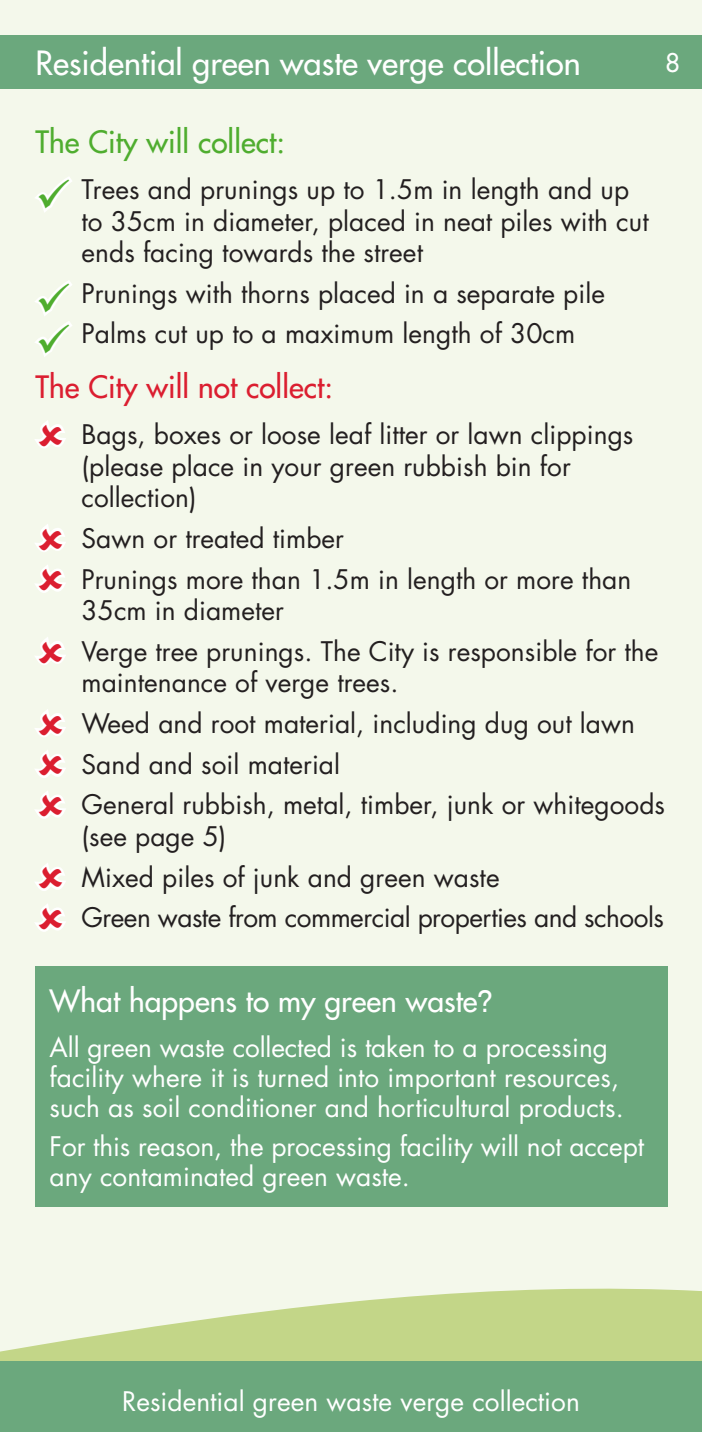
<style>
.page{position:relative;width:702px;height:1432px;background:#fff}
.page>*{position:absolute;margin:0;border:0;box-sizing:border-box;transform-origin:0 0}
.t1{font:32.5px "Futura";color:#fff}
.Sub_Heading_blue{font:30px "Futura";color:#fff}
.Sub_Heading_blue-2{font:30px "Futura";color:#db1e30}
.t2{font:30px "Futura";color:#4fad2f}
.t3{font:26.25px/31.5px "Futura";color:#231f20}
.Body_Text{font:26.25px/30px "Futura";color:#fff}
.t4{font:26.25px "Futura";letter-spacing:-.02em;color:#231f20}
.bottom_text{font:26.25px "Futura";color:#fff}
.t5{font:25px "Futura";color:#fff}
.s1{font-family:"Swiss 721"}
</style>
<div class="page">
<div style="left:0;top:0;width:702px;height:1431px;background:#f4f8eb"></div>
<svg style="left:0;top:1288px;width:702px;height:73px;fill:#c3d688"></svg>
<div style="left:0;top:35px;width:702px;height:54px;background:#6ba87d"></div>
<div style="left:35px;top:966px;width:632px;height:240px;background:#6ba87d"></div>
<div style="left:0;top:1361px;width:702px;height:70px;background:#6ba87d"></div>
<p class="t1" style="left:35px;top:43px;width:547px">Residential green waste verge collection</p>
<p class="t5" style="left:665px;top:47px;width:16px">8</p>
<p class="t2" style="left:35px;top:123px;width:251px">The City will collect:</p>
<p class="t3" style="left:81px;top:174px;width:568px">Trees and prunings up to 1.5m in length and up to 35cm in diameter, placed in neat piles with cut ends facing towards the street</p>
<p class="t3" style="left:81px;top:278px;width:525px">Prunings with thorns placed in a separate pile</p>
<p class="t3" style="left:81px;top:318px;width:495px">Palms cut up to a maximum length of 30cm</p>
<p class="Sub_Heading_blue-2" style="left:35px;top:368px;width:299px">The City will not collect:</p>
<p class="t3" style="left:81px;top:419px;width:553px">Bags, boxes or loose leaf litter or lawn clippings (please place in your green rubbish bin for collection)</p>
<p class="t3" style="left:81px;top:522px;width:264px">Sawn or treated timber</p>
<p class="t3" style="left:81px;top:563px;width:551px">Prunings more than 1.5m in length or more than<br>35cm in diameter</p>
<p class="t3" style="left:81px;top:635px;width:578px">Verge tree prunings. The City is responsible for the maintenance of verge trees.</p>
<p class="t3" style="left:81px;top:708px;width:555px">Weed and root material, including dug out lawn</p>
<p class="t3" style="left:81px;top:748px;width:260px">Sand and soil material</p>
<p class="t3" style="left:81px;top:789px;width:585px">General rubbish, metal, timber, junk or whitegoods (see page 5)</p>
<p class="t3" style="left:81px;top:861px;width:419px">Mixed piles of junk and green waste</p>
<p class="t4" style="left:81px;top:901px;width:584px">Green waste from commercial properties and schools</p>
<p class="Sub_Heading_blue" style="left:50px;top:982px;width:445px">What happens to my green waste<span class="s1">?</span></p>
<p class="Body_Text" style="left:50px;top:1032px;width:575px">All green waste collected is taken to a processing facility where it is turned into important resources, such as soil conditioner and horticultural products.</p>
<p class="Body_Text" style="left:50px;top:1131px;width:596px">For this reason, the processing facility will not accept any contaminated green waste.</p>
<p class="bottom_text" style="left:122px;top:1384px;width:459px">Residential green waste verge collection</p>
</div>
